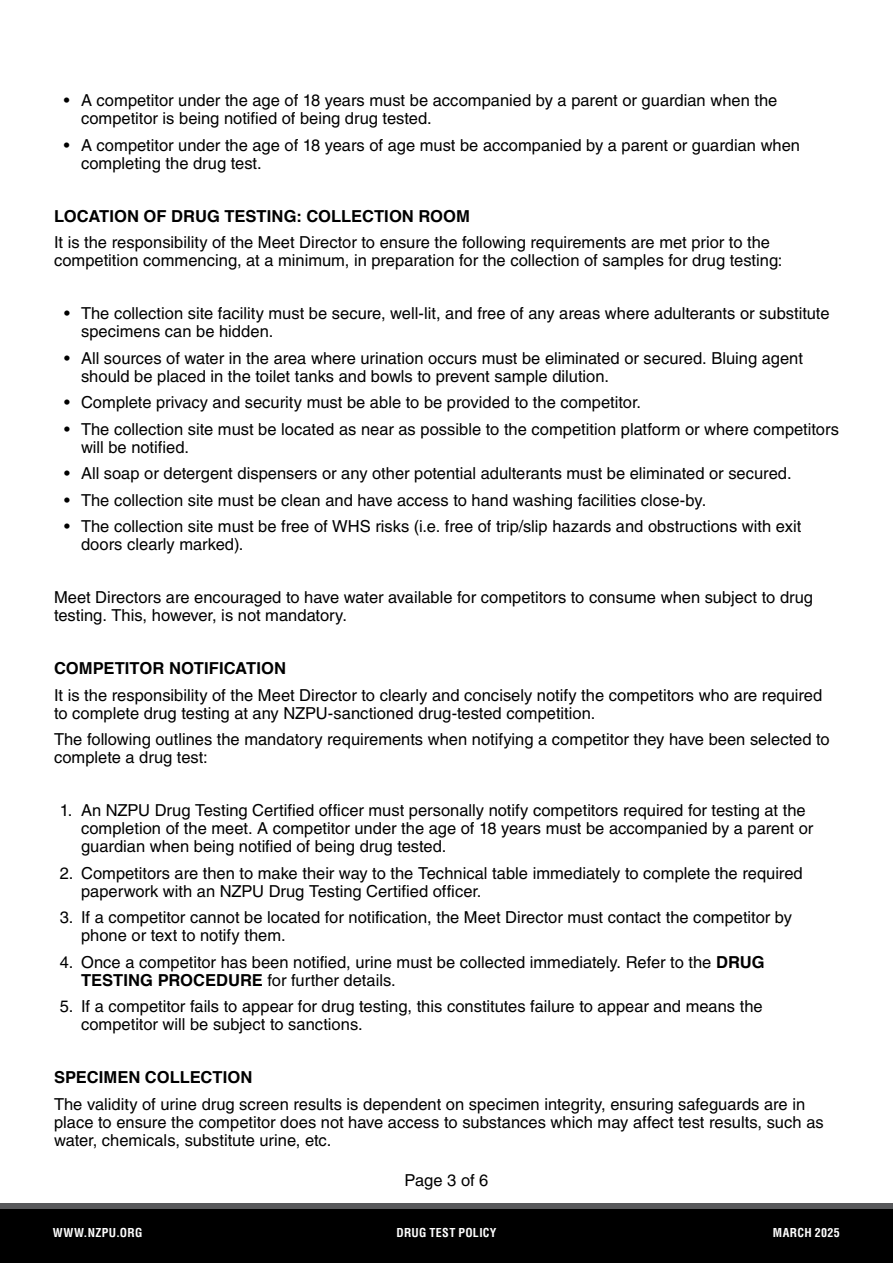
<style>
.page{position:relative;width:893px;height:1263px;background:#fff}
.page>*{position:absolute;margin:0;border:0;box-sizing:border-box;transform-origin:0 0}
.t1{font:16.5px/18px "Helvetica";color:#000}
.t2{font:700 16.5px "Helvetica";letter-spacing:.005em;color:#000}
.t3{font:700 condensed 12px "Helvetica";letter-spacing:.03em;color:#fff}
.s1{font-weight:700}
</style>
<div class="page">
<div style="left:0;top:1209px;width:893px;height:54px;background:#000"></div>
<div style="left:0;top:1204px;width:893px;height:5px;background:#58595b"></div>
<p class="t1" style="left:81px;top:91px;width:698px;text-indent:-17px">• A competitor under the age of 18 years must be accompanied by a parent or guardian when the competitor is being notified of being drug tested.</p>
<p class="t1" style="left:81px;top:136px;width:721px;text-indent:-17px">• A competitor under the age of 18 years of age must be accompanied by a parent or guardian when completing the drug test.</p>
<p class="t2" style="left:54px;top:205px;width:417px">LOCATION OF DRUG TESTING: COLLECTION ROOM</p>
<p class="t1" style="left:54px;top:233px;width:730px">It is the responsibility of the Meet Director to ensure the following requirements are met prior to the competition commencing, at a minimum, in preparation for the collection of samples for drug testing:</p>
<p class="t1" style="left:81px;top:304px;width:750px;text-indent:-17px">• The collection site facility must be secure, well-lit, and free of any areas where adulterants or substitute specimens can be hidden.</p>
<p class="t1" style="left:81px;top:349px;width:723px;text-indent:-17px">• All sources of water in the area where urination occurs must be eliminated or secured. Bluing agent should be placed in the toilet tanks and bowls to prevent sample dilution.</p>
<p class="t1" style="left:64px;top:393px;width:579px">• Complete privacy and security must be able to be provided to the competitor.</p>
<p class="t1" style="left:81px;top:420px;width:759px;text-indent:-17px">• The collection site must be located as near as possible to the competition platform or where competitors will be notified.</p>
<p class="t1" style="left:64px;top:464px;width:729px">• All soap or detergent dispensers or any other potential adulterants must be eliminated or secured.</p>
<p class="t1" style="left:64px;top:491px;width:644px">• The collection site must be clean and have access to hand washing facilities close-by.</p>
<p class="t1" style="left:81px;top:517px;width:722px;text-indent:-17px">• The collection site must be free of WHS risks (i.e. free of trip/slip hazards and obstructions with exit doors clearly marked).</p>
<p class="t1" style="left:54px;top:588px;width:761px">Meet Directors are encouraged to have water available for competitors to consume when subject to drug testing. This, however, is not mandatory.</p>
<p class="t2" style="left:54px;top:658px;width:233px">COMPETITOR NOTIFICATION</p>
<p class="t1" style="left:54px;top:686px;width:770px">It is the responsibility of the Meet Director to clearly and concisely notify the competitors who are required to complete drug testing at any NZPU-sanctioned drug-tested competition.</p>
<p class="t1" style="left:54px;top:730px;width:777px">The following outlines the mandatory requirements when notifying a competitor they have been selected to complete a drug test:</p>
<p class="t1" style="left:81px;top:801px;width:734px;text-indent:-21px">1. An NZPU Drug Testing Certified officer must personally notify competitors required for testing at the completion of the meet. A competitor under the age of 18 years must be accompanied by a parent or guardian when being notified of being drug tested.</p>
<p class="t1" style="left:81px;top:864px;width:723px;text-indent:-21px">2. Competitors are then to make their way to the Technical table immediately to complete the required paperwork with an NZPU Drug Testing Certified officer.</p>
<p class="t1" style="left:81px;top:908px;width:713px;text-indent:-21px">3. If a competitor cannot be located for notification, the Meet Director must contact the competitor by phone or text to notify them.</p>
<p class="t1" style="left:81px;top:953px;width:685px;text-indent:-21px">4. Once a competitor has been notified, urine must be collected immediately. Refer to the <span class="s1">DRUG<br>TESTING PROCEDURE</span> for further details.</p>
<p class="t1" style="left:81px;top:997px;width:683px;text-indent:-21px">5. If a competitor fails to appear for drug testing, this constitutes failure to appear and means the competitor will be subject to sanctions.</p>
<p class="t2" style="left:54px;top:1067px;width:200px">SPECIMEN COLLECTION</p>
<p class="t1" style="left:54px;top:1095px;width:771px">The validity of urine drug screen results is dependent on specimen integrity, ensuring safeguards are in place to ensure the competitor does not have access to substances which may affect test results, such as water, chemicals, substitute urine, etc.</p>
<p class="t1" style="left:405px;top:1171px;width:85px">Page 3 of 6</p>
<p class="t3" style="left:53px;top:1225px;width:91px">WWW.NZPU.ORG</p>
<p class="t3" style="left:396px;top:1225px;width:102px">DRUG TEST POLICY</p>
<p class="t3" style="left:773px;top:1225px;width:69px">MARCH 2025</p>
<p class="t3" style="left:88px;top:1225px;width:16px">UK</p>
</div>
